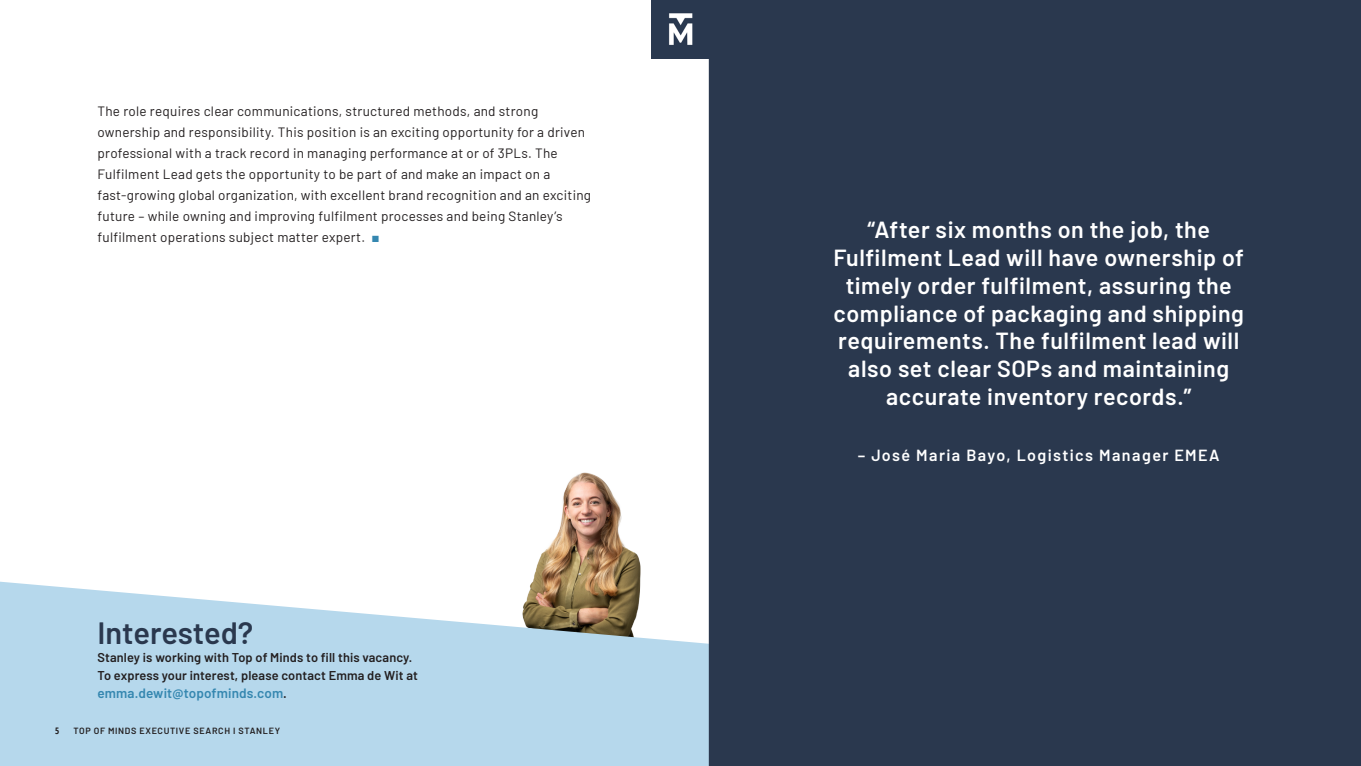
<style>
.page{position:relative;width:1361px;height:766px;background:#fff}
.page>*{position:absolute;margin:0;border:0;box-sizing:border-box;transform-origin:0 0}
.t1{font:600 30.75px "Barlow";color:#2a384e}
.Page_header_kopie{font:600 23.25px/27.8px "Barlow";letter-spacing:.025em;color:#fff;text-align:center}
.t2{font:600 16.12px "Barlow";letter-spacing:.085em;color:#fff}
.t3{font:13.5px/21px "Barlow";letter-spacing:.02em;color:#231f20}
.t4{font:600 13.5px "Barlow";letter-spacing:.01em;color:#3587b0}
.t5{font:600 12.75px "Barlow";letter-spacing:.01em;color:#231f20}
.t6{font:600 9px "Barlow";letter-spacing:.075em;color:#231f20}
.t7{font:700 condensed 9px "Open Sans";color:#231f20}
.s1{color:#3587b0}
.s2{color:#231f20}
</style>
<div class="page">
<img style="left:533px;top:472px;width:108px;height:109px">
<svg style="left:0;top:581px;width:709px;height:184px;background:#bcd8e6"></svg>
<div style="left:709px;top:0;width:652px;height:765px;background:#2a384e"></div>
<img style="left:651px;top:0;width:58px;height:58px">
<p class="t3" style="left:98px;top:99px;width:495px">The role requires clear communications, structured methods, and strong ownership and responsibility. This position is an exciting opportunity for a driven professional with a track record in managing performance at or of 3PLs. The Fulfilment Lead gets the opportunity to be part of and make an impact on a fast-growing global organization, with excellent brand recognition and an exciting future – while owning and improving fulfilment processes and being Stanley’s fulfilment operations subject matter expert. <span class="s1">■</span></p>
<p class="t1" style="left:98px;top:610px;width:157px">Interested?</p>
<p class="t5" style="left:98px;top:647px;width:316px">Stanley is working with Top of Minds to fill this vacancy.</p>
<p class="t5" style="left:98px;top:665px;width:322px">To express your interest, please contact Emma de Wit at</p>
<p class="t4" style="left:98px;top:682px;width:191px">emma.dewit@topofminds.com<span class="s2">.</span></p>
<p class="t7" style="left:55px;top:724px;width:6px">5</p>
<p class="t6" style="left:73px;top:724px;width:208px">TOP OF MINDS EXECUTIVE SEARCH I STANLEY</p>
<p class="Page_header_kopie" style="left:833px;top:214px;width:412px">“After six months on the job, the Fulfilment Lead will have ownership of timely order fulfilment, assuring the compliance of packaging and shipping requirements. The fulfilment lead will also set clear SOPs and maintaining accurate inventory records.”</p>
<p class="t2" style="left:858px;top:443px;width:363px">– José Maria Bayo, Logistics Manager EMEA</p>
</div>
